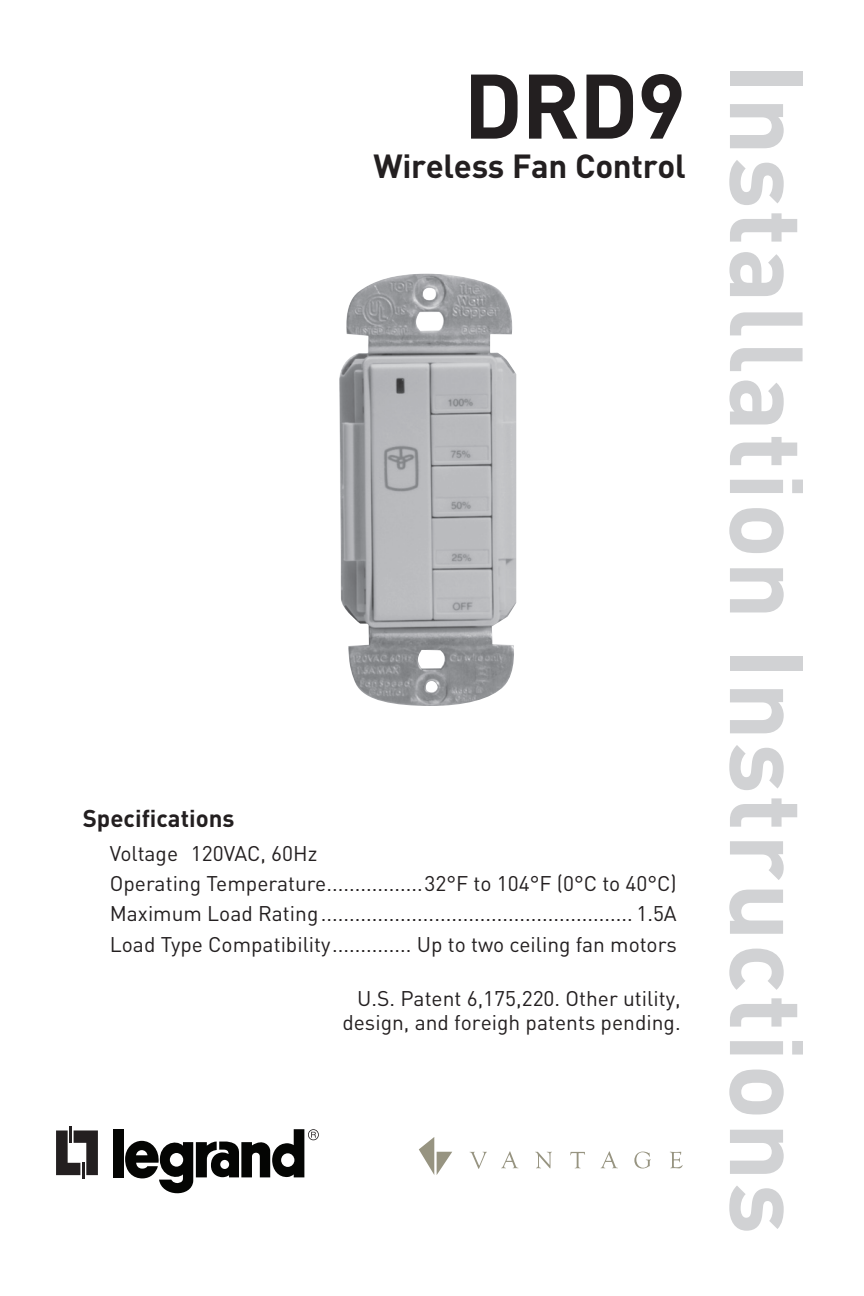
<style>
.page{position:relative;width:864px;height:1296px;background:#fff}
.page>*{position:absolute;margin:0;border:0;box-sizing:border-box;transform-origin:0 0}
.t1{font:700 102px "DINOT";letter-spacing:.025em;color:#d1d2d4}
.t2{font:700 90px "DINOT";color:#231f20}
.t3{font:700 33px "DINOT";letter-spacing:-.01em;color:#231f20}
.t4{font:700 24px "DINOT";color:#231f20}
.t5{font:21px/30.6px "DINOT";color:#231f20}
</style>
<div class="page">
<img style="left:339px;top:274px;width:178px;height:432px">
<hr style="left:69px;top:1127px;width:3px;height:16px;background:#231f20">
<svg style="left:56px;top:1130px;width:42px;height:45px"></svg>
<hr style="left:82px;top:1163px;width:3px;height:16px;background:#231f20">
<div style="left:113px;top:1129px;width:10px;height:48px;background:#040503"></div>
<svg style="left:125px;top:1129px;width:194px;height:64px"></svg>
<svg style="left:470px;top:1152px;width:17px;height:17px"></svg>
<svg style="left:501px;top:1151px;width:17px;height:17px"></svg>
<svg style="left:535px;top:1152px;width:17px;height:16px"></svg>
<svg style="left:570px;top:1152px;width:15px;height:16px"></svg>
<svg style="left:601px;top:1151px;width:17px;height:17px"></svg>
<svg style="left:634px;top:1152px;width:17px;height:16px"></svg>
<svg style="left:670px;top:1152px;width:13px;height:16px"></svg>
<svg style="left:419px;top:1137px;width:33px;height:38px"></svg>
<h2 class="t2" style="left:464px;top:45px;width:56px">DRD</h2>
<h2 class="t2" style="left:637px;top:45px;width:50px">9</h2>
<h3 class="t3" style="left:373px;top:143px;width:314px">Wireless Fan Control</h3>
<p class="t4" style="left:83px;top:802px;width:153px">Specifications</p>
<p class="t5" style="left:110px;top:837px;width:569px">Voltage 120VAC, 60Hz<br>Operating Temperature.................32°F to 104°F (0°C to 40°C)<br>Maximum Load Rating....................................................... 1.5A Load Type Compatibility.............. Up to two ceiling fan motors</p>
<p class="t5" style="left:342px;top:985px;width:340px;line-height:24px;text-align:right">U.S. Patent 6,175,220. Other utility, design, and foreigh patents pending.</p>
<h1 class="t1" style="left:836px;top:63px;width:1173px;rotate:90deg">I nstallation I nstructions</h1>
</div>
